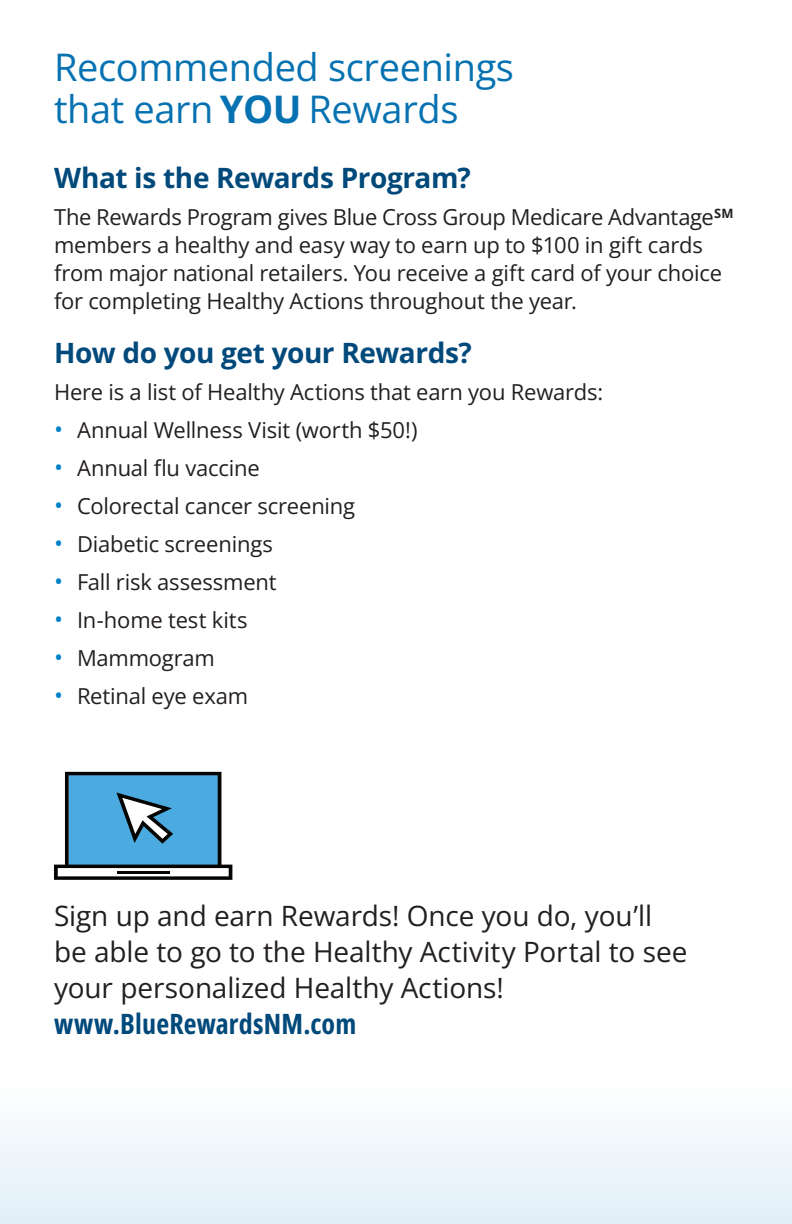
<style>
.page{position:relative;width:792px;height:1224px;background:#fff}
.page>*{position:absolute;margin:0;border:0;box-sizing:border-box;transform-origin:0 0}
.t1{font:38px/42px "Open Sans";letter-spacing:-.01em;color:#0772b1}
.t2{font:28px/36px "Open Sans";letter-spacing:-.005em;color:#231f20}
.t3{font:700 28px "Open Sans";letter-spacing:-.015em;color:#00497b}
.t4{font:22px/28px "Open Sans";letter-spacing:-.01em;color:#231f20}
.s1{font-weight:700}
.s2{font-size:24px;color:#0082c8}
.s3{font-family:"Open Sans Condensed";font-weight:700;color:#00497b}
</style>
<div class="page">
<div style="left:0;top:1082px;width:792px;height:142px;background:linear-gradient(to bottom,#fefefe,#e1eff8)"></div>
<svg style="left:54px;top:772px;width:178px;height:108px"></svg>
<h2 class="t1" style="left:54px;top:45px;width:462px">Recommended screenings that earn <span class="s1">YOU</span> Rewards</h2>
<h3 class="t3" style="left:54px;top:158px;width:418px">What is the Rewards Program?</h3>
<p class="t4" style="left:54px;top:203px;width:681px">The Rewards Program gives Blue Cross Group Medicare Advantage<sup>SM </sup>members a healthy and easy way to earn up to $100 in gift cards from major national retailers. You receive a gift card of your choice for completing Healthy Actions throughout the year.</p>
<h3 class="t3" style="left:54px;top:333px;width:419px">How do you get your Rewards?</h3>
<p class="t4" style="left:54px;top:378px;width:551px">Here is a list of Healthy Actions that earn you Rewards:</p>
<p class="t4" style="left:54px;top:416px;width:365px"><span class="s2">•</span> Annual Wellness Visit (worth $50!)</p>
<p class="t4" style="left:54px;top:454px;width:207px"><span class="s2">•</span> Annual flu vaccine</p>
<p class="t4" style="left:54px;top:492px;width:303px"><span class="s2">•</span> Colorectal cancer screening</p>
<p class="t4" style="left:54px;top:530px;width:220px"><span class="s2">•</span> Diabetic screenings</p>
<p class="t4" style="left:54px;top:568px;width:224px"><span class="s2">•</span> Fall risk assessment</p>
<p class="t4" style="left:54px;top:606px;width:195px"><span class="s2">•</span> In-home test kits</p>
<p class="t4" style="left:54px;top:644px;width:162px"><span class="s2">•</span> Mammogram</p>
<p class="t4" style="left:54px;top:682px;width:196px"><span class="s2">•</span> Retinal eye exam</p>
<p class="t2" style="left:54px;top:897px;width:635px">Sign up and earn Rewards! Once you do, you’ll be able to go to the Healthy Activity Portal to see your personalized Healthy Actions! <span class="s3">www.BlueRewardsNM.com</span></p>
</div>
